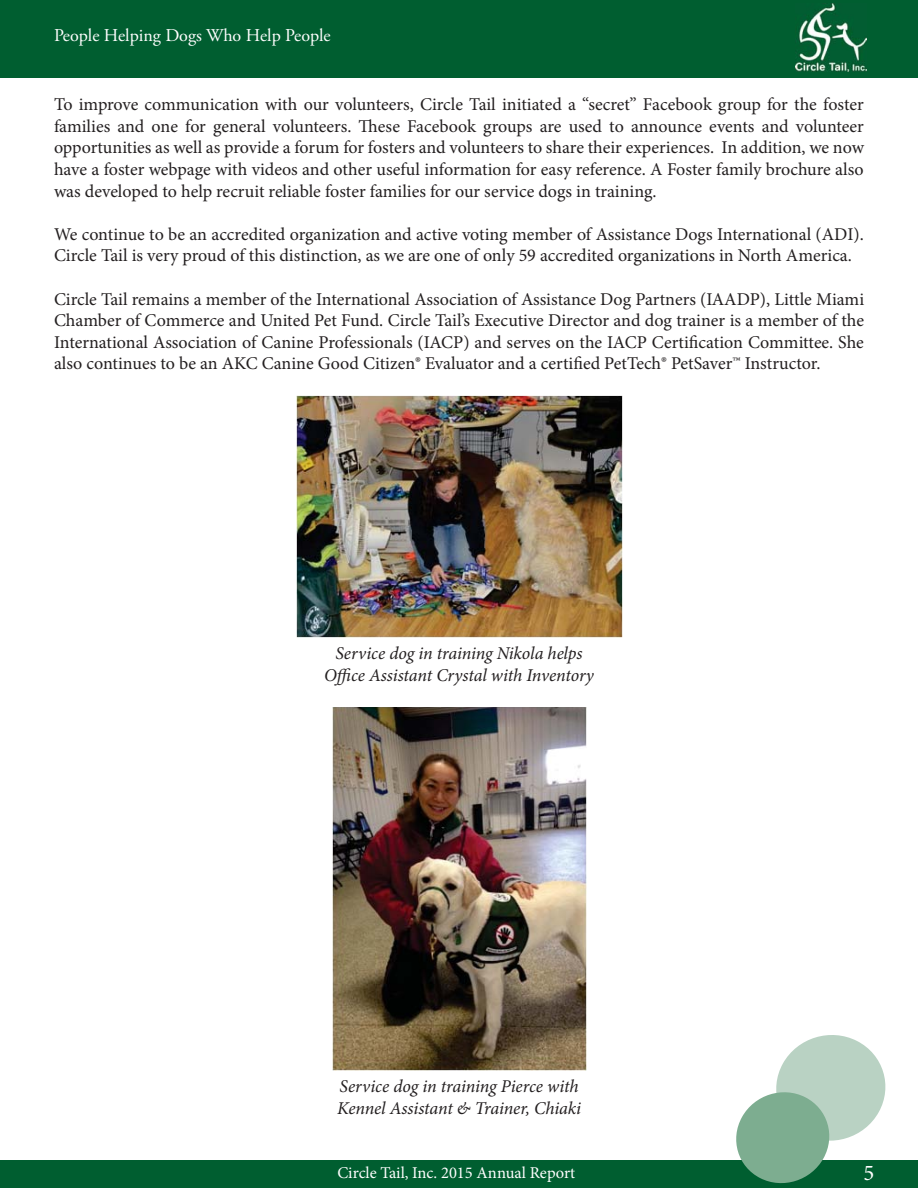
<style>
.page{position:relative;width:918px;height:1188px;background:#fff}
.page>*{position:absolute;margin:0;border:0;box-sizing:border-box;transform-origin:0 0}
.t1{font:22.5px "Minion Pro";color:#fff}
.t2{font:18px/21.6px "Minion Pro";color:#231f20;text-align:justify}
.t3{font:italic 18px/21.6px "Minion Pro";letter-spacing:-.01em;color:#231f20;text-align:center}
.t4{font:18px "Adobe Garamond Pro";color:#fff}
.t5{font:16.5px "Minion Pro";color:#fff}
</style>
<div class="page">
<div style="left:0;top:1161px;width:918px;height:27px;background:#005e30"></div>
<svg style="left:730px;top:1035px;width:163px;height:149px"></svg>
<div style="left:0;top:0;width:918px;height:78px;background:#005e30"></div>
<img style="left:796px;top:4px;width:70px;height:67px">
<img style="left:296px;top:396px;width:327px;height:242px">
<img style="left:333px;top:707px;width:253px;height:364px">
<p class="t4" style="left:54px;top:24px;width:278px">People Helping Dogs Who Help People</p>
<p class="t2" style="left:54px;top:95px;width:812px">To improve communication with our volunteers, Circle Tail initiated a “secret” Facebook group for the foster families and one for general volunteers. These Facebook groups are used to announce events and volunteer opportunities as well as provide a forum for fosters and volunteers to share their experiences. In addition, we now have a foster webpage with videos and other useful information for easy reference. A Foster family brochure also was developed to help recruit reliable foster families for our service dogs in training.</p>
<p class="t2" style="left:54px;top:225px;width:811px">We continue to be an accredited organization and active voting member of Assistance Dogs International (ADI).<br>Circle Tail is very proud of this distinction, as we are one of only 59 accredited organizations in North America.</p>
<p class="t2" style="left:54px;top:290px;width:812px">Circle Tail remains a member of the International Association of Assistance Dog Partners (IAADP), Little Miami Chamber of Commerce and United Pet Fund. Circle Tail’s Executive Director and dog trainer is a member of the International Association of Canine Professionals (IACP) and serves on the IACP Certification Committee. She also continues to be an AKC Canine Good Citizen® Evaluator and a certified PetTech® PetSaver™ Instructor.</p>
<p class="t3" style="left:324px;top:644px;width:271px">Service dog in training Nikola helps<br>Office Assistant Crystal with Inventory</p>
<p class="t3" style="left:337px;top:1077px;width:245px;text-align:left">Service dog in training Pierce with<br>Kennel Assistant &amp; Trainer, Chiaki</p>
<p class="t5" style="left:337px;top:1166px;width:239px">Circle Tail, Inc. 2015 Annual Report</p>
<p class="t1" style="left:863px;top:1164px;width:12px">5</p>
</div>
